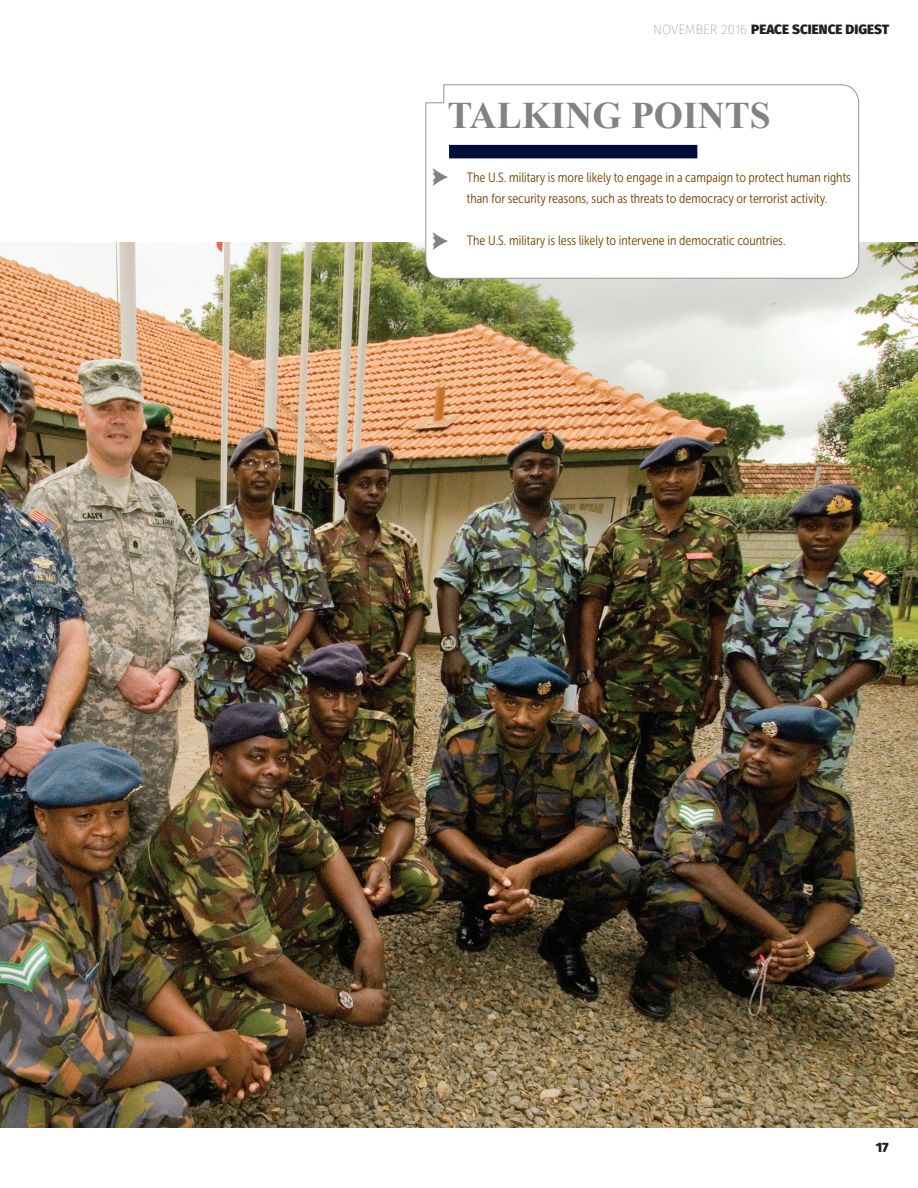
<style>
.page{position:relative;width:918px;height:1188px;background:#fff}
.page>*{position:absolute;margin:0;border:0;box-sizing:border-box;transform-origin:0 0}
.t1{font:700 37.5px "Times New Roman";color:#808285}
.t2{font:25.35px "ESRI Arrowhead";color:#808285}
.t3{font:13.5px/21px "Museo Sans Cond 300";color:#794200}
.t4{font:800 13.5px "Fira Sans";color:#231f20}
.s1{font-family:"Fira Sans Hair";font-weight:400}
</style>
<div class="page">
<img style="left:0;top:243px;width:918px;height:884px">
<svg style="left:425px;top:84px;width:434px;height:195px"></svg>
<div style="left:449px;top:145px;width:248px;height:13px;background:#000c3a"></div>
<p class="t4" style="left:653px;top:20px;width:238px"><span class="s1">NOVEMBER 2016</span> PEACE SCIENCE DIGEST</p>
<h1 class="t1" style="left:447px;top:88px;width:325px">TALKING POINTS</h1>
<h2 class="t2" style="left:433px;top:162px;width:17px">E</h2>
<h2 class="t2" style="left:433px;top:226px;width:17px">E</h2>
<p class="t3" style="left:467px;top:167px;width:386px">The U.S. military is more likely to engage in a campaign to protect human rights than for security reasons, such as threats to democracy or terrorist activity.</p>
<p class="t3" style="left:467px;top:230px;width:320px">The U.S. military is less likely to intervene in democratic countries.</p>
<p class="t4" style="left:876px;top:1138px;width:15px">17</p>
</div>
